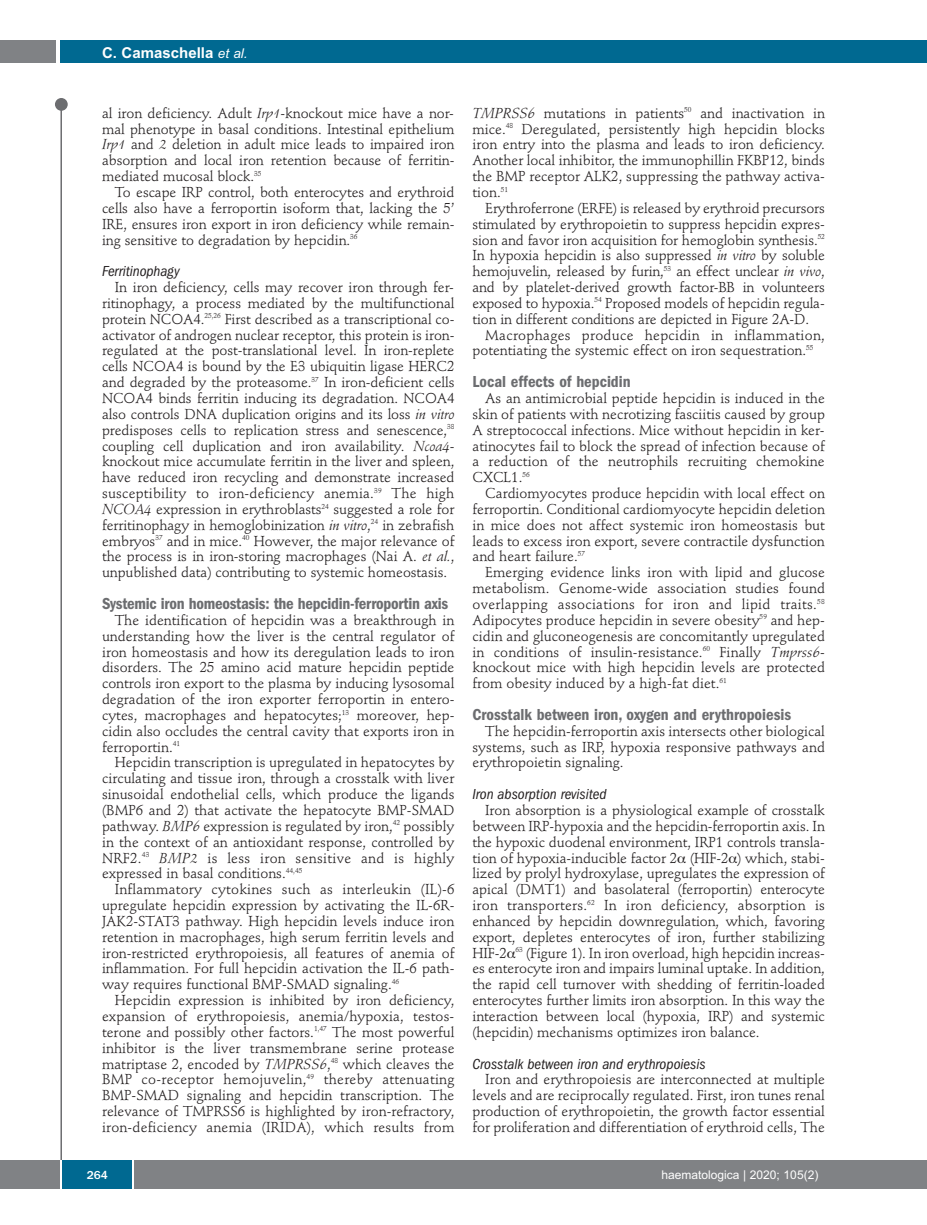
<style>
.page{position:relative;width:927px;height:1225px;background:#fff}
.page>*{position:absolute;margin:0;border:0;box-sizing:border-box;transform-origin:0 0}
.t1{font:600 condensed 16.5px "Franklin Gothic";color:#6c6d70}
.t2{font:italic condensed 15px "Franklin Gothic";color:#231f20}
.t3{font:700 15px "Arial";color:#fff}
.t4{font:14.25px/15.9px "Stempel Schneidler";color:#231f20;text-align:justify}
.t5{font:12px "Arial";color:#fff}
.t6{font:500 12px "Franklin Gothic";color:#fff}
.s1{font-weight:400;font-style:italic;font-size:13.5px}
.s2{font-style:italic}
</style>
<div class="page">
<div style="left:911px;top:40px;width:16px;height:22px;background:#006991"></div>
<div style="left:910px;top:1160px;width:17px;height:28px;background:#808285"></div>
<div style="left:55px;top:98px;width:13px;height:13px;background:#6c6d70;border-radius:50%"></div>
<hr style="left:60px;top:101px;width:2px;height:1061px;background:#6c6d70">
<div style="left:60px;top:40px;width:852px;height:22px;background:#006991"></div>
<div style="left:0;top:40px;width:56px;height:22px;background:#808285"></div>
<div style="left:0;top:1160px;width:911px;height:28px;background:#808285"></div>
<div style="left:62px;top:1160px;width:71px;height:28px;background:#006991"></div>
<hr style="left:60px;top:1160px;width:2px;height:28px;background:#fff">
<svg style="left:133px;top:1160px;width:1px;height:28px"></svg>
<p class="t3" style="left:102px;top:44px;width:147px">C. Camaschella <span class="s1">et al.</span></p>
<p class="t4" style="left:102px;top:106px;width:354px">al iron deficiency. Adult <span class="s2">Irp1</span>-knockout mice have a nor&shy;mal phenotype in basal conditions. Intestinal epithelium <span class="s2">Irp1</span> and <span class="s2">2</span> deletion in adult mice leads to impaired iron absorption and local iron retention because of ferritin&shy;mediated mucosal block.<sup>35</sup></p>
<p class="t4" style="left:102px;top:185px;width:354px;text-indent:13px">To escape IRP control, both enterocytes and erythroid cells also have a ferroportin isoform that, lacking the 5’ IRE, ensures iron export in iron deficiency while remain&shy;ing sensitive to degradation by hepcidin.<sup>36</sup></p>
<p class="t2" style="left:102px;top:266px;width:79px">Ferritinophagy</p>
<p class="t4" style="left:102px;top:280px;width:354px;text-indent:13px">In iron deficiency, cells may recover iron through fer&shy;ritinophagy, a process mediated by the multifunctional protein NCOA4.<sup>25,26</sup> First described as a transcriptional co&shy;activator of androgen nuclear receptor, this protein is iron&shy;regulated at the post-translational level. In iron-replete cells NCOA4 is bound by the E3 ubiquitin ligase HERC2 and degraded by the proteasome.<sup>37</sup> In iron-deficient cells NCOA4 binds ferritin inducing its degradation. NCOA4 also controls DNA duplication origins and its loss <span class="s2">in vitro </span>predisposes cells to replication stress and senescence,<sup>38 </sup>coupling cell duplication and iron availability. <span class="s2">Ncoa4</span>- knockout mice accumulate ferritin in the liver and spleen, have reduced iron recycling and demonstrate increased susceptibility to iron-deficiency anemia.<sup>39</sup> The high <span class="s2">NCOA4</span> expression in erythroblasts<sup>24</sup> suggested a role for ferritinophagy in hemoglobinization <span class="s2">in vitro</span>,<sup>24</sup> in zebrafish embryos<sup>37</sup> and in mice.<sup>40</sup> However, the major relevance of the process is in iron-storing macrophages (Nai A. <span class="s2">et al.</span>, unpublished data) contributing to systemic homeostasis.</p>
<p class="t1" style="left:102px;top:598px;width:348px">Systemic iron homeostasis: the hepcidin-ferroportin axis</p>
<p class="t4" style="left:102px;top:613px;width:354px;text-indent:13px">The identification of hepcidin was a breakthrough in understanding how the liver is the central regulator of iron homeostasis and how its deregulation leads to iron disorders. The 25 amino acid mature hepcidin peptide controls iron export to the plasma by inducing lysosomal degradation of the iron exporter ferroportin in entero&shy;cytes, macrophages and hepatocytes;<sup>13</sup> moreover, hep&shy;cidin also occludes the central cavity that exports iron in ferroportin.<sup>41</sup></p>
<p class="t4" style="left:102px;top:756px;width:354px;text-indent:13px">Hepcidin transcription is upregulated in hepatocytes by circulating and tissue iron, through a crosstalk with liver sinusoidal endothelial cells, which produce the ligands (BMP6 and 2) that activate the hepatocyte BMP-SMAD pathway. <span class="s2">BMP6</span> expression is regulated by iron,<sup>42</sup> possibly in the context of an antioxidant response, controlled by NRF2.<sup>43</sup> <span class="s2">BMP2</span> is less iron sensitive and is highly expressed in basal conditions.<sup>44,45</sup></p>
<p class="t4" style="left:102px;top:882px;width:354px;text-indent:13px">Inflammatory cytokines such as interleukin (IL)-6 upregulate hepcidin expression by activating the IL-6R-JAK2-STAT3 pathway. High hepcidin levels induce iron retention in macrophages, high serum ferritin levels and iron-restricted erythropoiesis, all features of anemia of inflammation. For full hepcidin activation the IL-6 path&shy;way requires functional BMP-SMAD signaling.<sup>46</sup></p>
<p class="t4" style="left:102px;top:993px;width:354px;text-indent:13px">Hepcidin expression is inhibited by iron deficiency, expansion of erythropoiesis, anemia/hypoxia, testos&shy;terone and possibly other factors.<sup>1,47</sup> The most powerful inhibitor is the liver transmembrane serine protease matriptase 2, encoded by <span class="s2">TMPRSS6</span>,<sup>48</sup> which cleaves the BMP co-receptor hemojuvelin,<sup>49</sup> thereby attenuating BMP-SMAD signaling and hepcidin transcription. The relevance of TMPRSS6 is highlighted by iron-refractory, iron-deficiency anemia (IRIDA), which results from</p>
<p class="t4" style="left:472px;top:106px;width:354px"><span class="s2">TMPRSS6</span> mutations in patients<sup>50</sup> and inactivation in mice.<sup>48</sup> Deregulated, persistently high hepcidin blocks iron entry into the plasma and leads to iron deficiency.<br>Another local inhibitor, the immunophillin FKBP12, binds the BMP receptor ALK2, suppressing the pathway activa&shy;tion.<sup>51</sup></p>
<p class="t4" style="left:472px;top:201px;width:354px;text-indent:13px">Erythroferrone (ERFE) is released by erythroid precursors stimulated by erythropoietin to suppress hepcidin expres&shy;sion and favor iron acquisition for hemoglobin synthesis.<sup>52<br></sup>In hypoxia hepcidin is also suppressed <span class="s2">in vitro</span> by soluble hemojuvelin, released by furin,<sup>53</sup> an effect unclear <span class="s2">in vivo</span>, and by platelet-derived growth factor-BB in volunteers exposed to hypoxia.<sup>54</sup> Proposed models of hepcidin regula&shy;tion in different conditions are depicted in Figure 2A-D.</p>
<p class="t4" style="left:472px;top:328px;width:354px;text-indent:13px">Macrophages produce hepcidin in inflammation, potentiating the systemic effect on iron sequestration.<sup>55</sup></p>
<p class="t1" style="left:472px;top:376px;width:160px">Local effects of hepcidin</p>
<p class="t4" style="left:472px;top:391px;width:354px;text-indent:13px">As an antimicrobial peptide hepcidin is induced in the skin of patients with necrotizing fasciitis caused by group A streptococcal infections. Mice without hepcidin in ker&shy;atinocytes fail to block the spread of infection because of a reduction of the neutrophils recruiting chemokine CXCL1.<sup>56</sup></p>
<p class="t4" style="left:472px;top:486px;width:354px;text-indent:13px">Cardiomyocytes produce hepcidin with local effect on ferroportin. Conditional cardiomyocyte hepcidin deletion in mice does not affect systemic iron homeostasis but leads to excess iron export, severe contractile dysfunction and heart failure.<sup>57</sup></p>
<p class="t4" style="left:472px;top:566px;width:354px;text-indent:13px">Emerging evidence links iron with lipid and glucose metabolism. Genome-wide association studies found overlapping associations for iron and lipid traits.<sup>58<br></sup>Adipocytes produce hepcidin in severe obesity<sup>59</sup> and hep&shy;cidin and gluconeogenesis are concomitantly upregulated in conditions of insulin-resistance.<sup>60</sup> Finally <span class="s2">Tmprss6</span>- knockout mice with high hepcidin levels are protected from obesity induced by a high-fat diet.<sup>61</sup></p>
<p class="t1" style="left:472px;top:709px;width:320px">Crosstalk between iron, oxygen and erythropoiesis</p>
<p class="t4" style="left:472px;top:724px;width:354px;text-indent:13px">The hepcidin-ferroportin axis intersects other biological systems, such as IRP, hypoxia responsive pathways and erythropoietin signaling.</p>
<p class="t2" style="left:472px;top:789px;width:136px">Iron absorption revisited</p>
<p class="t4" style="left:472px;top:803px;width:354px;text-indent:13px">Iron absorption is a physiological example of crosstalk between IRP-hypoxia and the hepcidin-ferroportin axis. In the hypoxic duodenal environment, IRP1 controls transla&shy;tion of hypoxia-inducible factor 2 (HIF-2 ) which, stabi&shy;lized by prolyl hydroxylase, upregulates the expression of apical (DMT1) and basolateral (ferroportin) enterocyte iron transporters.<sup>62</sup> In iron deficiency, absorption is enhanced by hepcidin downregulation, which, favoring export, depletes enterocytes of iron, further stabilizing HIF-2 <sup>63</sup> (Figure 1). In iron overload, high hepcidin increas&shy;es enterocyte iron and impairs luminal uptake. In addition, the rapid cell turnover with shedding of ferritin-loaded enterocytes further limits iron absorption. In this way the interaction between local (hypoxia, IRP) and systemic (hepcidin) mechanisms optimizes iron balance.</p>
<p class="t2" style="left:472px;top:1058px;width:235px">Crosstalk between iron and erythropoiesis</p>
<p class="t4" style="left:472px;top:1073px;width:354px;text-indent:13px">Iron and erythropoiesis are interconnected at multiple levels and are reciprocally regulated. First, iron tunes renal production of erythropoietin, the growth factor essential for proliferation and differentiation of erythroid cells, The</p>
<p class="t6" style="left:87px;top:1167px;width:23px">264</p>
<p class="t5" style="left:661px;top:1167px;width:158px">haematologica | 2020; 105(2)</p>
</div>
